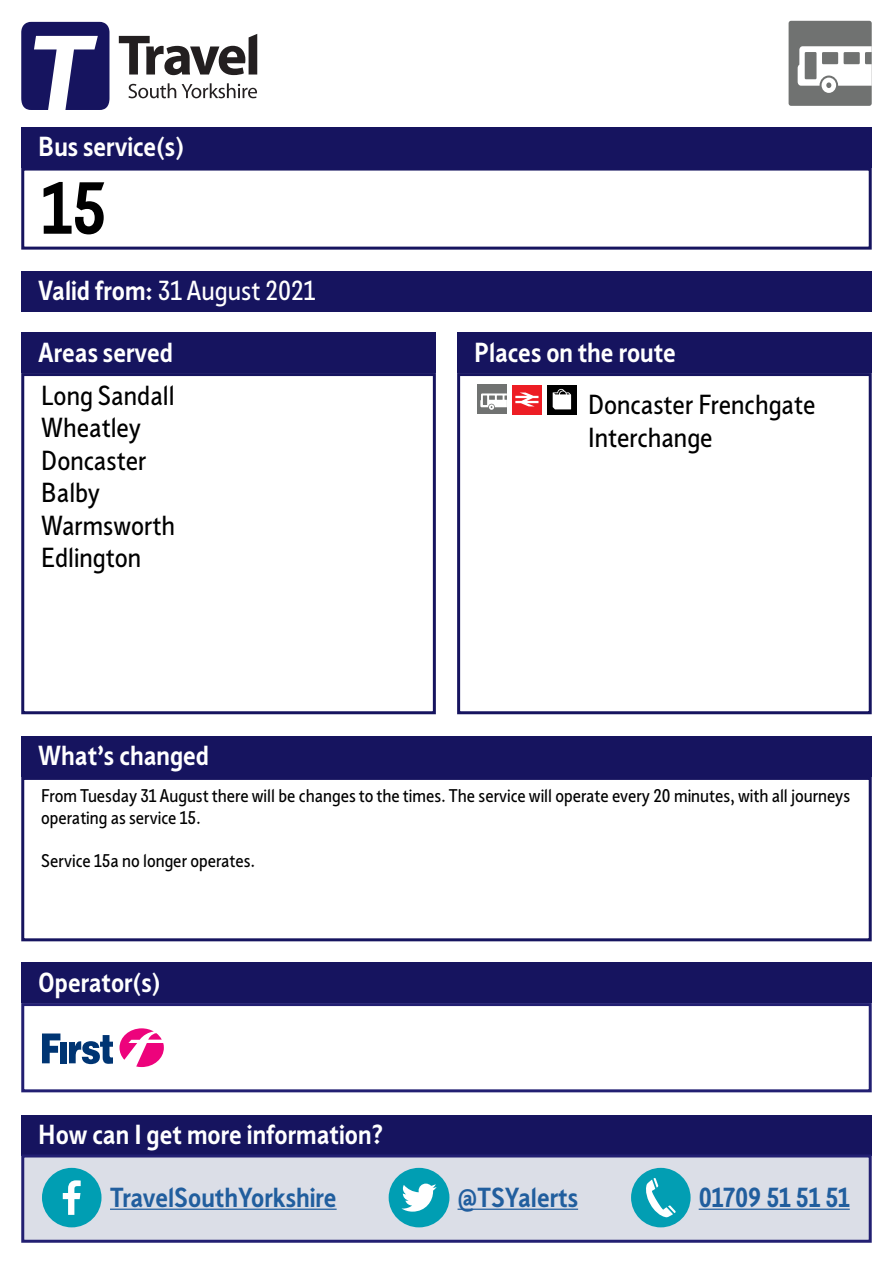
<style>
.page{position:relative;width:893px;height:1263px;background:#fff}
.page>*{position:absolute;margin:0;border:0;box-sizing:border-box;transform-origin:0 0}
.t1{font:700 72px "Sheffield Sans 2";color:#000}
.t2{font:700 27px "Sheffield Sans 2";color:#fff}
.t3{font:27px/32.4px "Sheffield Sans 2";color:#000}
.t4{font:700 27px "Sheffield Sans 2";color:#215e9e}
.t5{font:27px "Sheffield Sans 2";color:#fff}
.t6{font:18px/21.6px "Sheffield Sans 2";color:#000}
.s1{font-weight:700}
</style>
<div class="page">
<div style="left:21px;top:271px;width:851px;height:40px;background:#16145f"></div>
<div style="left:21px;top:127px;width:851px;height:41px;background:#16145f"></div>
<div style="left:21px;top:168px;width:851px;height:82px;border:3px solid #16145f"></div>
<div style="left:21px;top:736px;width:851px;height:41px;background:#16145f"></div>
<div style="left:21px;top:777px;width:851px;height:164px;border:3px solid #16145f"></div>
<div style="left:21px;top:333px;width:415px;height:40px;background:#16145f"></div>
<div style="left:457px;top:333px;width:415px;height:40px;background:#16145f"></div>
<div style="left:477px;top:385px;width:30px;height:29px;background:#707271"></div>
<svg style="left:480px;top:393px;width:27px;height:17px"></svg>
<div style="left:512px;top:385px;width:30px;height:29px;background:#ed1d24"></div>
<svg style="left:515px;top:392px;width:23px;height:14px"></svg>
<div style="left:547px;top:385px;width:30px;height:29px;background:#000"></div>
<svg style="left:553px;top:389px;width:18px;height:20px"></svg>
<div style="left:457px;top:373px;width:415px;height:341px;border:3px solid #16145f"></div>
<div style="left:21px;top:962px;width:851px;height:41px;background:#16145f"></div>
<div style="left:21px;top:1003px;width:851px;height:89px;border:3px solid #221f72"></div>
<svg style="left:119px;top:1028px;width:45px;height:39px"></svg>
<svg style="left:42px;top:1033px;width:18px;height:30px"></svg>
<div style="left:60px;top:1042px;width:7px;height:21px;background:#003573"></div>
<svg style="left:69px;top:1035px;width:44px;height:29px"></svg>
<div style="left:789px;top:21px;width:83px;height:85px;background:#707271;border-radius:3px"></div>
<svg style="left:798px;top:46px;width:74px;height:47px"></svg>
<svg style="left:128px;top:83px;width:48px;height:15px"></svg>
<svg style="left:182px;top:83px;width:75px;height:15px"></svg>
<svg style="left:119px;top:34px;width:138px;height:41px"></svg>
<svg style="left:21px;top:22px;width:88px;height:88px"></svg>
<div style="left:21px;top:1115px;width:851px;height:40px;background:#16145f"></div>
<div style="left:21px;top:1154px;width:851px;height:89px;background:#dbdee7;border:3px solid #221f72"></div>
<hr style="left:110px;top:1208px;width:227px;height:2px;background:#215e9e">
<hr style="left:458px;top:1208px;width:120px;height:2px;background:#215e9e">
<hr style="left:699px;top:1208px;width:151px;height:2px;background:#215e9e">
<div style="left:42px;top:1168px;width:60px;height:59px;background:#009eb3;border-radius:50%"></div>
<svg style="left:63px;top:1180px;width:18px;height:35px"></svg>
<div style="left:389px;top:1168px;width:60px;height:59px;background:#009eb3;border-radius:50%"></div>
<svg style="left:401px;top:1183px;width:36px;height:28px"></svg>
<div style="left:631px;top:1168px;width:60px;height:59px;background:#029eb3;border-radius:50%"></div>
<svg style="left:646px;top:1178px;width:30px;height:39px"></svg>
<div style="left:21px;top:373px;width:415px;height:341px;border:3px solid #16145f"></div>
<h2 class="t2" style="left:38px;top:128px;width:147px">Bus service(s)</h2>
<h1 class="t1" style="left:41px;top:160px;width:67px">15</h1>
<h2 class="t5" style="left:38px;top:272px;width:279px"><span class="s1">Valid from:</span> 31 August 2021</h2>
<h2 class="t2" style="left:38px;top:334px;width:136px">Areas served</h2>
<h2 class="t2" style="left:474px;top:334px;width:203px">Places on the route</h2>
<h2 class="t3" style="left:588px;top:388px;width:229px">Doncaster Frenchgate<br>Interchange</h2>
<h2 class="t3" style="left:41px;top:379px;width:135px">Long Sandall<br>Wheatley<br>Doncaster<br>Balby<br>Warmsworth<br>Edlington</h2>
<h2 class="t2" style="left:38px;top:738px;width:172px">What’s changed</h2>
<p class="t6" style="left:41px;top:784px;width:810px">From Tuesday 31 August there will be changes to the times. The service will operate every 20 minutes, with all journeys operating as service 15.</p>
<p class="t6" style="left:41px;top:849px;width:216px">Service 15a no longer operates.</p>
<h2 class="t2" style="left:38px;top:964px;width:124px">Operator(s)</h2>
<h2 class="t2" style="left:38px;top:1116px;width:347px">How can I get more information?</h2>
<h2 class="t4" style="left:110px;top:1179px;width:228px">TravelSouthYorkshire</h2>
<h2 class="t4" style="left:458px;top:1179px;width:122px">@TSYalerts</h2>
<h2 class="t4" style="left:699px;top:1179px;width:153px">01709 51 51 51</h2>
</div>
